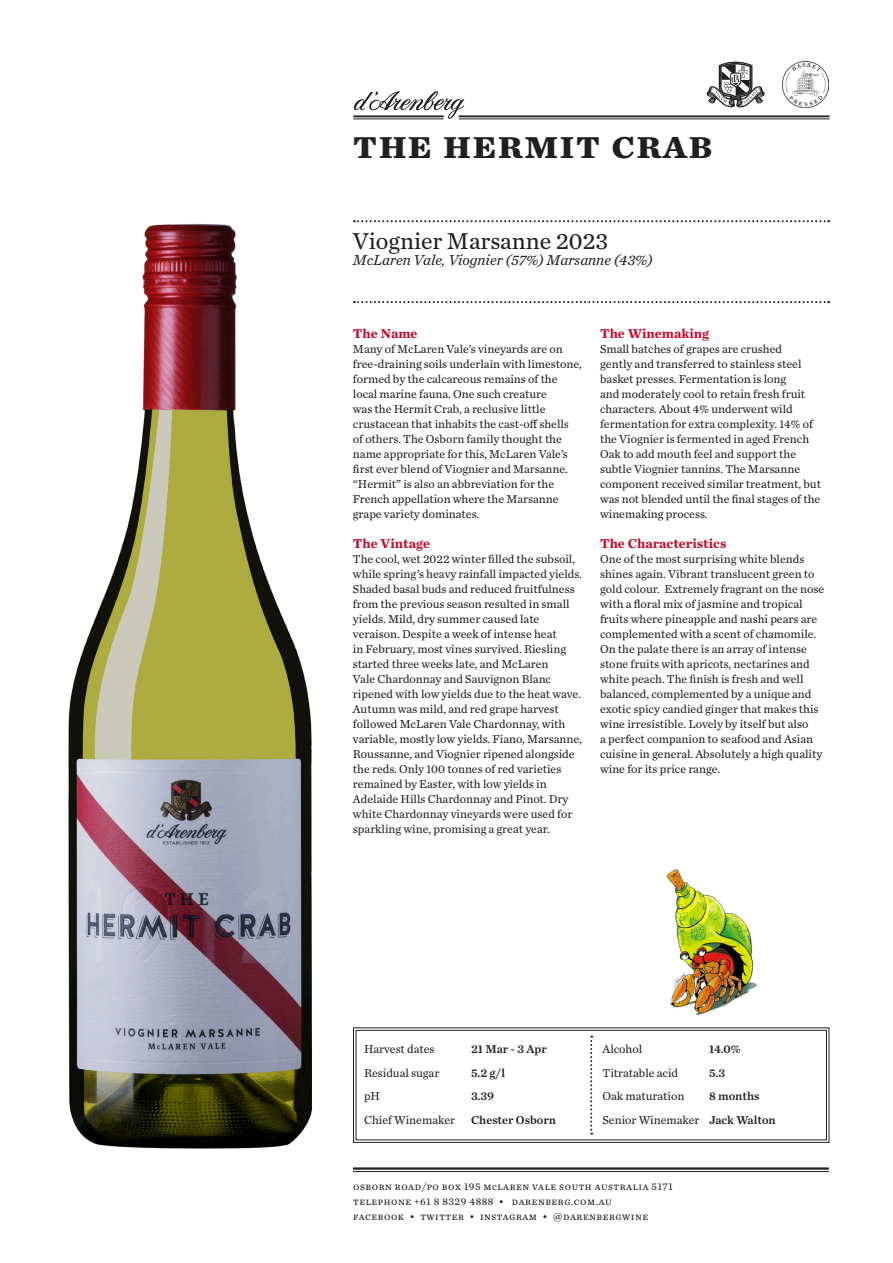
<style>
.page{position:relative;width:893px;height:1263px;background:#fff}
.page>*{position:absolute;margin:0;border:0;box-sizing:border-box;transform-origin:0 0}
.Heading_1__Name{font:700 40.5px "Chronicle Text G2";letter-spacing:.03em;color:#231f20}
.Heading_2__Variety{font:24px "Chronicle Text G2";color:#231f20}
.Heading_3__Vintage_Detail{font:italic 15px "Chronicle Text G2";color:#231f20}
.Body_Heading{font:700 13.5px "Chronicle Text G2";color:#c3102f}
.Body_Text{font:12px/15px "Chronicle Text G2";color:#231f20}
.Details{font:12px "Chronicle Text G2 Semi";color:#231f20}
.t1{font:10.5px/15px "Chronicle Text G2";letter-spacing:.05em;color:#231f20}
</style>
<div class="page">
<svg style="left:707px;top:62px;width:58px;height:45px"></svg>
<hr style="left:459px;top:115px;width:370px;height:2px;background:#231f20">
<hr style="left:459px;top:119px;width:370px;height:1px;background:#231f20">
<hr style="left:353px;top:119px;width:91px;height:1px;background:#231f20">
<svg style="left:353px;top:91px;width:111px;height:28px"></svg>
<hr style="left:353px;top:1167px;width:476px;height:3px;background:#231f20">
<hr style="left:353px;top:1171px;width:476px;height:1px;background:#231f20">
<img style="left:782px;top:62px;width:46px;height:45px">
<svg style="left:353px;top:1027px;width:476px;height:116px"></svg>
<div style="left:356px;top:1030px;width:471px;height:110px;border:1px solid #231f20"></div>
<img style="left:68px;top:223px;width:244px;height:926px">
<svg style="left:354px;top:220px;width:475px;height:2px"></svg>
<svg style="left:354px;top:301px;width:475px;height:2px"></svg>
<img style="left:666px;top:869px;width:91px;height:146px">
<p class="Heading_1__Name" style="left:353px;top:111px;width:361px">the hermit crab</p>
<p class="Heading_2__Variety" style="left:353px;top:223px;width:257px">Viognier Marsanne 2023</p>
<p class="Heading_3__Vintage_Detail" style="left:353px;top:249px;width:301px">McLaren Vale, Viognier (57%) Marsanne (43%)</p>
<p class="Body_Heading" style="left:353px;top:323px;width:66px">The Name</p>
<p class="Body_Text" style="left:353px;top:341px;width:231px">Many of McLaren Vale’s vineyards are on free-draining soils underlain with limestone, formed by the calcareous remains of the local marine fauna. One such creature<br>was the Hermit Crab, a reclusive little crustacean that inhabits the cast-off shells of others. The Osborn family thought the name appropriate for this, McLaren Vale’s first ever blend of Viognier and Marsanne. “Hermit” is also an abbreviation for the French appellation where the Marsanne grape variety dominates.</p>
<p class="Body_Heading" style="left:353px;top:533px;width:79px">The Vintage</p>
<p class="Body_Text" style="left:353px;top:551px;width:224px">The cool, wet 2022 winter filled the subsoil,</p>
<p class="Body_Text" style="left:353px;top:566px;width:231px">while spring’s heavy rainfall impacted yields.</p>
<p class="Body_Text" style="left:353px;top:581px;width:223px">Shaded basal buds and reduced fruitfulness</p>
<p class="Body_Text" style="left:353px;top:596px;width:218px">from the previous season resulted in small</p>
<p class="Body_Text" style="left:353px;top:611px;width:188px">yields. Mild, dry summer caused late</p>
<p class="Body_Text" style="left:353px;top:626px;width:205px">veraison. Despite a week of intense heat</p>
<p class="Body_Text" style="left:353px;top:641px;width:215px">in February, most vines survived. Riesling</p>
<p class="Body_Text" style="left:353px;top:656px;width:197px">started three weeks late, and McLaren</p>
<p class="Body_Text" style="left:353px;top:671px;width:200px">Vale Chardonnay and Sauvignon Blanc</p>
<p class="Body_Text" style="left:353px;top:686px;width:230px">ripened with low yields due to the heat wave.</p>
<p class="Body_Text" style="left:353px;top:701px;width:207px">Autumn was mild, and red grape harvest</p>
<p class="Body_Text" style="left:353px;top:716px;width:214px">followed McLaren Vale Chardonnay, with</p>
<p class="Body_Text" style="left:353px;top:731px;width:231px">variable, mostly low yields. Fiano, Marsanne,</p>
<p class="Body_Text" style="left:353px;top:746px;width:223px">Roussanne, and Viognier ripened alongside</p>
<p class="Body_Text" style="left:353px;top:761px;width:210px">the reds. Only 100 tonnes of red varieties</p>
<p class="Body_Text" style="left:353px;top:776px;width:195px">remained by Easter, with low yields in</p>
<p class="Body_Text" style="left:353px;top:791px;width:217px">Adelaide Hills Chardonnay and Pinot. Dry</p>
<p class="Body_Text" style="left:353px;top:806px;width:221px">white Chardonnay vineyards were used for</p>
<p class="Body_Text" style="left:353px;top:821px;width:199px">sparkling wine, promising a great year.</p>
<p class="Body_Heading" style="left:600px;top:323px;width:110px">The Winemaking</p>
<p class="Body_Text" style="left:600px;top:341px;width:222px">Small batches of grapes are crushed<br>gently and transferred to stainless steel basket presses. Fermentation is long<br>and moderately cool to retain fresh fruit characters. About 4% underwent wild fermentation for extra complexity. 14% of the Viognier is fermented in aged French Oak to add mouth feel and support the subtle Viognier tannins. The Marsanne component received similar treatment, but was not blended until the final stages of the winemaking process.</p>
<p class="Body_Heading" style="left:600px;top:533px;width:128px">The Characteristics</p>
<p class="Body_Text" style="left:600px;top:551px;width:226px">One of the most surprising white blends shines again. Vibrant translucent green to gold colour. Extremely fragrant on the nose with a floral mix of jasmine and tropical fruits where pineapple and nashi pears are complemented with a scent of chamomile.<br>On the palate there is an array of intense stone fruits with apricots, nectarines and white peach. The finish is fresh and well balanced, complemented by a unique and exotic spicy candied ginger that makes this wine irresistible. Lovely by itself but also<br>a perfect companion to seafood and Asian cuisine in general. Absolutely a high quality wine for its price range.</p>
<p class="Body_Text" style="left:364px;top:1041px;width:72px">Harvest dates</p>
<p class="Details" style="left:471px;top:1040px;width:77px">21 Mar - 3 Apr</p>
<p class="Body_Text" style="left:603px;top:1041px;width:41px">Alcohol</p>
<p class="Details" style="left:709px;top:1040px;width:33px">14.0%</p>
<p class="Body_Text" style="left:364px;top:1065px;width:77px">Residual sugar</p>
<p class="Details" style="left:471px;top:1063px;width:36px">5.2 g/l</p>
<p class="Body_Text" style="left:603px;top:1065px;width:77px">Titratable acid</p>
<p class="Details" style="left:709px;top:1063px;width:18px">5.3</p>
<p class="Body_Text" style="left:364px;top:1088px;width:18px">pH</p>
<p class="Details" style="left:471px;top:1087px;width:25px">3.39</p>
<p class="Body_Text" style="left:603px;top:1088px;width:83px">Oak maturation</p>
<p class="Details" style="left:709px;top:1087px;width:52px">8 months</p>
<p class="Body_Text" style="left:364px;top:1111px;width:93px">Chief Winemaker</p>
<p class="Details" style="left:471px;top:1110px;width:86px">Chester Osborn</p>
<p class="Body_Text" style="left:603px;top:1111px;width:98px">Senior Winemaker</p>
<p class="Details" style="left:709px;top:1110px;width:68px">Jack Walton</p>
<p class="t1" style="left:353px;top:1179px;width:321px">osborn road/po box 195 mclaren vale south australia 5171 telephone +61 8 8329 4888 • darenberg.com.au</p>
<p class="t1" style="left:353px;top:1209px;width:296px">facebook • twitter • instagram • @darenbergwine</p>
</div>
